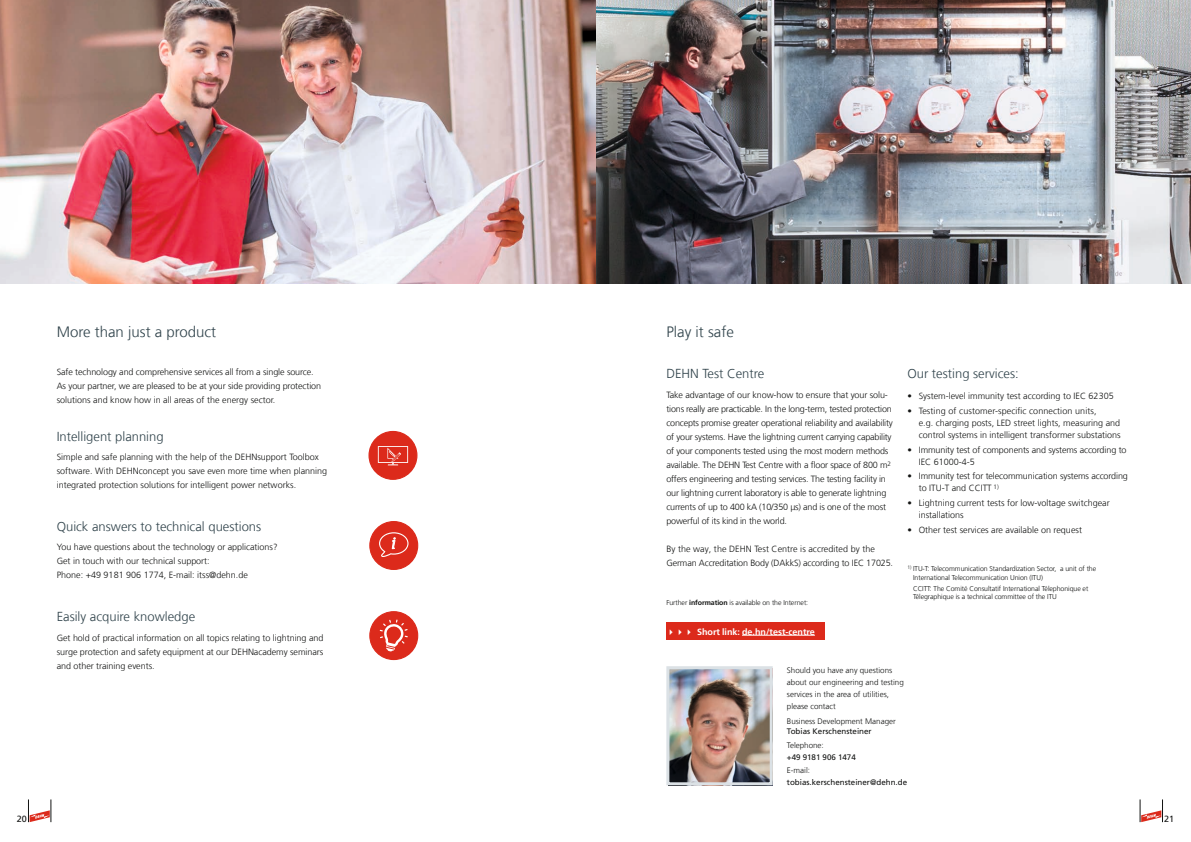
<style>
.page{position:relative;width:1191px;height:842px;background:#fff}
.page>*{position:absolute;margin:0;border:0;box-sizing:border-box;transform-origin:0 0}
.t1{font:300 15px "Frutiger LT Com";color:#30434b}
.t2{font:300 13px "Frutiger LT Com";color:#30434b}
.t3{font:300 9px/14px "Frutiger LT Com";letter-spacing:-.01em;color:#131413}
.t4{font:700 9px "Frutiger LT Com";color:#fff}
.t5{font:9px "Frutiger LT Com";color:#131413}
.t6{font:300 8px/12px "Frutiger LT Com";color:#131413}
.t7{font:8px "Frutiger LT Com";color:#131413}
.t8{font:300 7px/8.4px "Frutiger LT Com";letter-spacing:-.01em;color:#131413}
.s1{font-weight:700}
</style>
<div class="page">
<img style="left:0;top:0;width:1191px;height:283px">
<img style="left:670px;top:670px;width:98px;height:111px">
<div style="left:666px;top:666px;width:106px;height:119px;border:3px solid #dbe1e5"></div>
<div style="left:370px;top:612px;width:48px;height:47px;background:#dc2a1b;border-radius:50%"></div>
<div style="left:369px;top:611px;width:49px;height:49px;border:1px solid #dc2a1b;border-radius:50%"></div>
<svg style="left:380px;top:619px;width:28px;height:32px"></svg>
<div style="left:666px;top:622px;width:159px;height:17px;background:#dc2a1b"></div>
<hr style="left:742px;top:635px;width:73px;height:1px;background:#fff">
<div style="left:369px;top:431px;width:48px;height:48px;background:#dc2a1b;border-radius:50%"></div>
<div style="left:368px;top:431px;width:49px;height:49px;border:1px solid #dc2a1b;border-radius:50%"></div>
<svg style="left:378px;top:446px;width:30px;height:19px"></svg>
<div style="left:370px;top:522px;width:48px;height:47px;background:#dc2a1b;border-radius:50%"></div>
<div style="left:369px;top:521px;width:49px;height:49px;border:1px solid #dc2a1b;border-radius:50%"></div>
<svg style="left:379px;top:532px;width:29px;height:25px"></svg>
<svg style="left:28px;top:799px;width:24px;height:23px"></svg>
<svg style="left:1139px;top:799px;width:24px;height:23px"></svg>
<h1 class="t1" style="left:57px;top:323px;width:161px">More than just a product</h1>
<p class="t3" style="left:57px;top:365px;width:266px">Safe technology and comprehensive services all from a single source.<br>As your partner, we are pleased to be at your side providing protection solutions and know how in all areas of the energy sector.</p>
<h2 class="t2" style="left:57px;top:429px;width:108px">Intelligent planning</h2>
<p class="t3" style="left:57px;top:450px;width:272px">Simple and safe planning with the help of the DEHNsupport Toolbox software. With DEHNconcept you save even more time when planning integrated protection solutions for intelligent power networks.</p>
<h2 class="t2" style="left:57px;top:519px;width:206px">Quick answers to technical questions</h2>
<p class="t3" style="left:57px;top:540px;width:222px">You have questions about the technology or applications?<br>Get in touch with our technical support:<br>Phone: +49 9181 906 1774, E-mail: itss@dehn.de</p>
<h2 class="t2" style="left:57px;top:609px;width:140px">Easily acquire knowledge</h2>
<p class="t3" style="left:57px;top:630px;width:268px;text-align:justify">Get hold of practical information on all topics relating to lightning and surge protection and safety equipment at our DEHNacademy seminars and other training events.</p>
<h1 class="t1" style="left:666px;top:323px;width:69px">Play it safe</h1>
<h2 class="t2" style="left:666px;top:366px;width:100px">DEHN Test Centre</h2>
<p class="t3" style="left:666px;top:388px;width:228px">Take advantage of our know-how to ensure that your solu&shy;tions really are practicable. In the long-term, tested protection concepts promise greater operational reliability and availability of your systems. Have the lightning current carrying capability of your components tested using the most modern methods available. The DEHN Test Centre with a floor space of 800 m<sup>2 </sup>offers engineering and testing services. The testing facility in our lightning current laboratory is able to generate lightning currents of up to 400 kA (10/350 μs) and is one of the most powerful of its kind in the world.</p>
<p class="t3" style="left:666px;top:542px;width:228px">By the way, the DEHN Test Centre is accredited by the<br>German Accreditation Body (DAkkS) according to IEC 17025.</p>
<p class="t8" style="left:666px;top:599px;width:143px">Further <span class="s1">information</span> is available on the Internet:</p>
<p class="t4" style="left:666px;top:626px;width:150px">✔✔✔ Short link: de.hn/test-centre</p>
<h2 class="t2" style="left:907px;top:366px;width:113px">Our testing services:</h2>
<p class="t3" style="left:907px;top:389px;width:208px">• System-level immunity test according to IEC 62305</p>
<p class="t3" style="left:918px;top:405px;width:203px;line-height:12px;text-indent:-11px">• Testing of customer-specific connection units,<br>e.g. charging posts, LED street lights, measuring and control systems in intelligent transformer substations</p>
<p class="t3" style="left:918px;top:444px;width:209px;line-height:12px;text-indent:-11px">• Immunity test of components and systems according to<br>IEC 61000-4-5</p>
<p class="t3" style="left:918px;top:470px;width:211px;line-height:12px;text-indent:-11px">• Immunity test for telecommunication systems according to ITU-T and CCITT <sup>1)</sup></p>
<p class="t3" style="left:918px;top:497px;width:192px;line-height:12px;text-indent:-11px">• Lightning current tests for low-voltage switchgear installations</p>
<p class="t3" style="left:907px;top:523px;width:176px">• Other test services are available on request</p>
<p class="t8" style="left:913px;top:565px;width:185px;text-indent:-6px"><sup>1)</sup> ITU-T: Telecommunication Standardization Sector, a unit of the<br>International Telecommunication Union (ITU)</p>
<p class="t8" style="left:913px;top:584px;width:177px">CCITT: The Comité Consultatif International Télephonique et<br>Télegraphique is a technical committee of the ITU</p>
<p class="t6" style="left:787px;top:664px;width:118px">Should you have any questions about our engineering and testing services in the area of utilities, please contact</p>
<p class="t6" style="left:787px;top:715px;width:110px">Business Development Manager</p>
<p class="t7" style="left:787px;top:727px;width:86px">Tobias Kerschensteiner</p>
<p class="t6" style="left:787px;top:739px;width:38px">Telephone:</p>
<p class="t7" style="left:787px;top:752px;width:70px">+49 9181 906 1474</p>
<p class="t6" style="left:787px;top:764px;width:25px">E-mail:</p>
<p class="t7" style="left:787px;top:778px;width:122px">tobias.kerschensteiner@dehn.de</p>
<p class="t5" style="left:17px;top:814px;width:12px">20</p>
<p class="t5" style="left:1164px;top:814px;width:12px">21</p>
</div>
